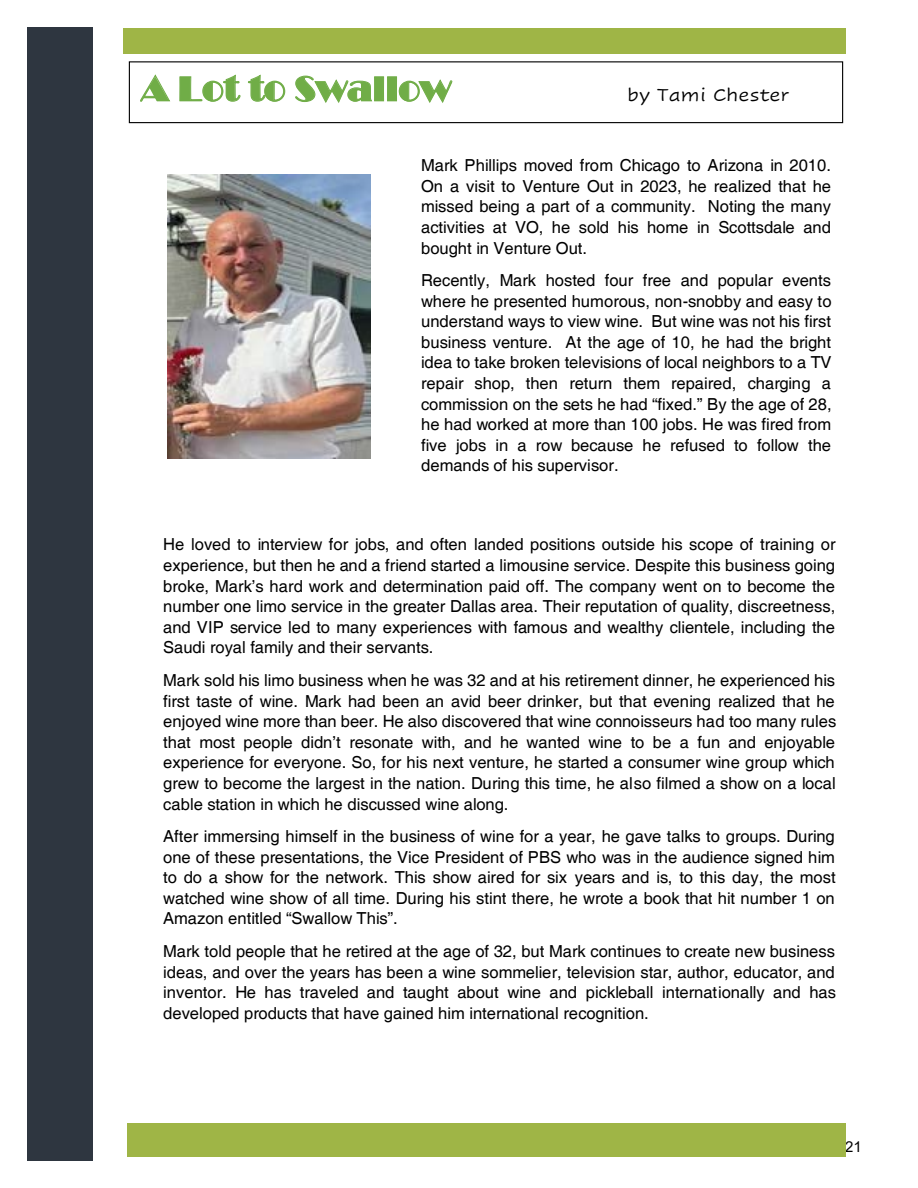
<style>
.page{position:relative;width:918px;height:1188px;background:#fff}
.page>*{position:absolute;margin:0;border:0;box-sizing:border-box;transform-origin:0 0}
.t1{font:36px "Broadway";color:#70ad47}
.t2{font:18px "Cavolini";letter-spacing:.005em;color:#000}
.t3{font:16.5px/20.5px "Helvetica";color:#000;text-align:justify}
.t4{font:15px "Arial";color:#000}
</style>
<div class="page">
<div style="left:27px;top:27px;width:65px;height:1134px;background:#2e3640"></div>
<div style="left:124px;top:28px;width:722px;height:26px;background:#9fb546"></div>
<div style="left:127px;top:1123px;width:719px;height:33px;background:#9fb546"></div>
<div style="left:129px;top:61px;width:714px;height:62px;border:1px solid #000"></div>
<img style="left:168px;top:175px;width:202px;height:283px">
<h1 class="t1" style="left:141px;top:68px;width:312px">A Lot to Swallow</h1>
<p class="t2" style="left:627px;top:83px;width:164px">by Tami Chester</p>
<p class="t3" style="left:421px;top:156px;width:412px">Mark Phillips moved from Chicago to Arizona in 2010.<br>On a visit to Venture Out in 2023, he realized that he missed being a part of a community. Noting the many activities at VO, he sold his home in Scottsdale and bought in Venture Out.</p>
<p class="t3" style="left:421px;top:270px;width:412px">Recently, Mark hosted four free and popular events where he presented humorous, non-snobby and easy to understand ways to view wine. But wine was not his first business venture. At the age of 10, he had the bright idea to take broken televisions of local neighbors to a TV repair shop, then return them repaired, charging a commission on the sets he had “fixed.” By the age of 28, he had worked at more than 100 jobs. He was fired from five jobs in a row because he refused to follow the demands of his supervisor.</p>
<p class="t3" style="left:163px;top:535px;width:674px">He loved to interview for jobs, and often landed positions outside his scope of training or experience, but then he and a friend started a limousine service. Despite this business going broke, Mark’s hard work and determination paid off. The company went on to become the number one limo service in the greater Dallas area. Their reputation of quality, discreetness, and VIP service led to many experiences with famous and wealthy clientele, including the Saudi royal family and their servants.</p>
<p class="t3" style="left:163px;top:671px;width:675px">Mark sold his limo business when he was 32 and at his retirement dinner, he experienced his first taste of wine. Mark had been an avid beer drinker, but that evening realized that he enjoyed wine more than beer. He also discovered that wine connoisseurs had too many rules that most people didn’t resonate with, and he wanted wine to be a fun and enjoyable experience for everyone. So, for his next venture, he started a consumer wine group which grew to become the largest in the nation. During this time, he also filmed a show on a local cable station in which he discussed wine along.</p>
<p class="t3" style="left:163px;top:826px;width:674px">After immersing himself in the business of wine for a year, he gave talks to groups. During one of these presentations, the Vice President of PBS who was in the audience signed him to do a show for the network. This show aired for six years and is, to this day, the most watched wine show of all time. During his stint there, he wrote a book that hit number 1 on Amazon entitled “Swallow This”.</p>
<p class="t3" style="left:163px;top:942px;width:674px">Mark told people that he retired at the age of 32, but Mark continues to create new business ideas, and over the years has been a wine sommelier, television star, author, educator, and inventor. He has traveled and taught about wine and pickleball internationally and has developed products that have gained him international recognition.</p>
<p class="t4" style="left:845px;top:1137px;width:18px">21</p>
</div>
